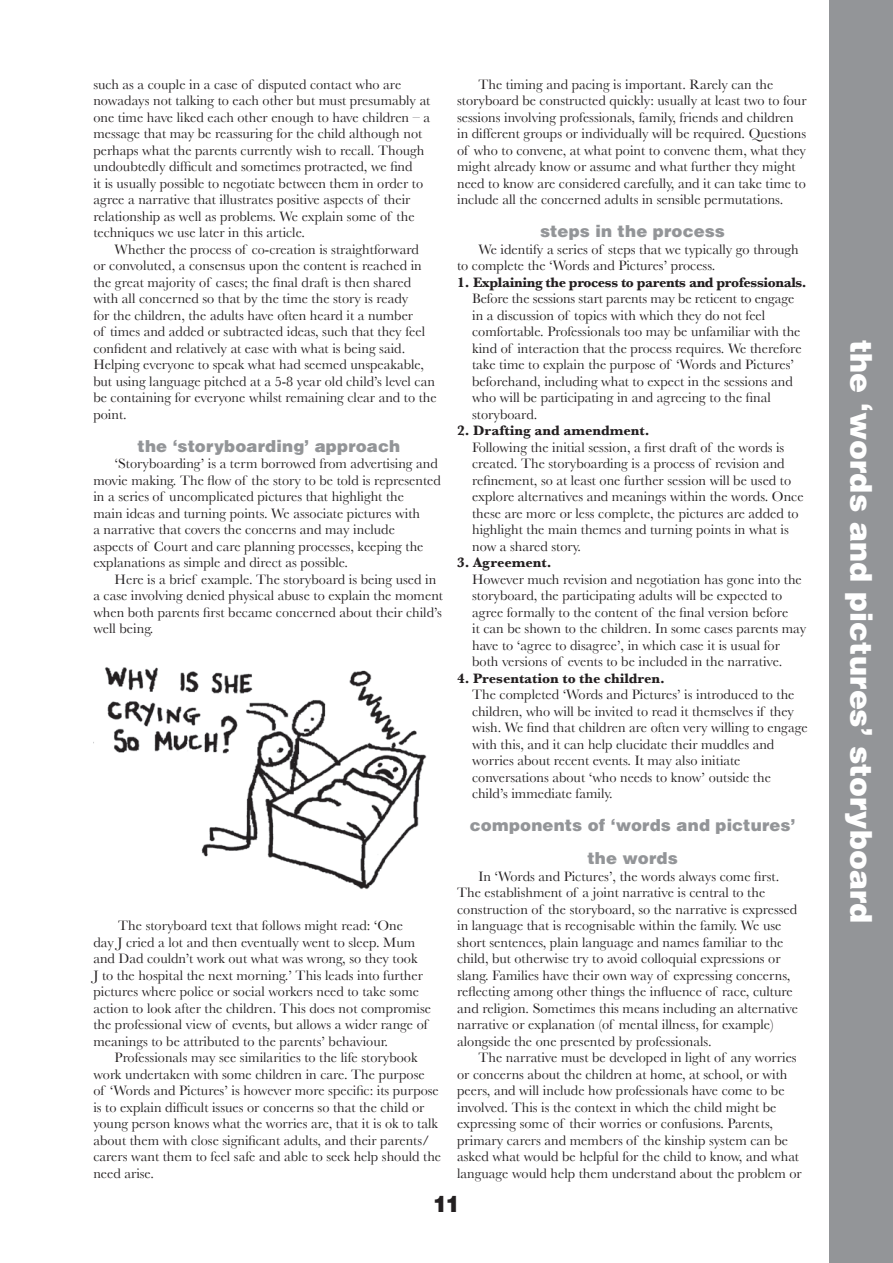
<style>
.page{position:relative;width:893px;height:1263px;background:#fff}
.page>*{position:absolute;margin:0;border:0;box-sizing:border-box;transform-origin:0 0}
.t1{font:900 30px "Helvetica LT Std";letter-spacing:.005em;color:#fff}
.t2{font:900 22.5px "Helvetica LT Std";color:#231f20}
.t3{font:900 16.5px/33px "Helvetica LT Std";letter-spacing:.01em;color:#939598;text-align:center}
.t4{font:14.25px/16.5px "Baskerville";color:#231f20}
.t5{font:700 14.25px "Baskerville";color:#231f20}
.t6{font:700 14.25px "Baskerville";letter-spacing:-.025em;color:#231f20}
</style>
<div class="page">
<div style="left:829px;top:0;width:63px;height:1263px;background:#939598"></div>
<img style="left:93px;top:667px;width:334px;height:222px">
<p class="t4" style="left:93px;top:76px;width:338px">such as a couple in a case of disputed contact who are nowadays not talking to each other but must presumably at one time have liked each other enough to have children – a message that may be reassuring for the child although not perhaps what the parents currently wish to recall. Though undoubtedly difficult and sometimes protracted, we find<br>it is usually possible to negotiate between them in order to agree a narrative that illustrates positive aspects of their relationship as well as problems. We explain some of the techniques we use later in this article.</p>
<p class="t4" style="left:93px;top:241px;width:345px;text-indent:21px">Whether the process of co-creation is straightforward<br>or convoluted, a consensus upon the content is reached in the great majority of cases; the final draft is then shared with all concerned so that by the time the story is ready<br>for the children, the adults have often heard it a number<br>of times and added or subtracted ideas, such that they feel confident and relatively at ease with what is being said.<br>Helping everyone to speak what had seemed unspeakable, but using language pitched at a 5-8 year old child’s level can be containing for everyone whilst remaining clear and to the point.</p>
<p class="t3" style="left:137px;top:431px;width:264px">the ‘storyboarding’ approach</p>
<p class="t4" style="left:93px;top:455px;width:349px;text-indent:21px">‘Storyboarding’ is a term borrowed from advertising and movie making. The flow of the story to be told is represented in a series of uncomplicated pictures that highlight the<br>main ideas and turning points. We associate pictures with<br>a narrative that covers the concerns and may include<br>aspects of Court and care planning processes, keeping the explanations as simple and direct as possible.</p>
<p class="t4" style="left:93px;top:571px;width:351px;text-indent:21px">Here is a brief example. The storyboard is being used in a case involving denied physical abuse to explain the moment when both parents first became concerned about their child’s well being.</p>
<p class="t4" style="left:93px;top:917px;width:339px;text-indent:25px">The storyboard text that follows might read: ‘One<br>day J cried a lot and then eventually went to sleep. Mum and Dad couldn’t work out what was wrong, so they took<br>J to the hospital the next morning.’ This leads into further pictures where police or social workers need to take some action to look after the children. This does not compromise the professional view of events, but allows a wider range of meanings to be attributed to the parents’ behaviour.</p>
<p class="t4" style="left:93px;top:1049px;width:349px;text-indent:21px">Professionals may see similarities to the life storybook work undertaken with some children in care. The purpose<br>of ‘Words and Pictures’ is however more specific: its purpose is to explain difficult issues or concerns so that the child or young person knows what the worries are, that it is ok to talk about them with close significant adults, and their parents/ carers want them to feel safe and able to seek help should the need arise.</p>
<p class="t4" style="left:457px;top:76px;width:351px;text-indent:21px">The timing and pacing is important. Rarely can the storyboard be constructed quickly: usually at least two to four sessions involving professionals, family, friends and children in different groups or individually will be required. Questions of who to convene, at what point to convene them, what they might already know or assume and what further they might need to know are considered carefully, and it can take time to include all the concerned adults in sensible permutations.</p>
<p class="t3" style="left:540px;top:217px;width:186px">steps in the process</p>
<p class="t4" style="left:457px;top:241px;width:343px;text-indent:21px">We identify a series of steps that we typically go through to complete the ‘Words and Pictures’ process.</p>
<p class="t6" style="left:457px;top:274px;width:351px">1. Explaining the process to parents and professionals.</p>
<p class="t4" style="left:472px;top:290px;width:331px">Before the sessions start parents may be reticent to engage in a discussion of topics with which they do not feel comfortable. Professionals too may be unfamiliar with the kind of interaction that the process requires. We therefore take time to explain the purpose of ‘Words and Pictures’ beforehand, including what to expect in the sessions and who will be participating in and agreeing to the final storyboard.</p>
<p class="t5" style="left:457px;top:423px;width:194px">2. Drafting and amendment.</p>
<p class="t4" style="left:472px;top:439px;width:333px">Following the initial session, a first draft of the words is created. The storyboarding is a process of revision and refinement, so at least one further session will be used to explore alternatives and meanings within the words. Once these are more or less complete, the pictures are added to highlight the main themes and turning points in what is now a shared story.</p>
<p class="t5" style="left:457px;top:555px;width:96px">3. Agreement.</p>
<p class="t4" style="left:472px;top:571px;width:336px">However much revision and negotiation has gone into the storyboard, the participating adults will be expected to agree formally to the content of the final version before<br>it can be shown to the children. In some cases parents may have to ‘agree to disagree’, in which case it is usual for both versions of events to be included in the narrative.</p>
<p class="t5" style="left:457px;top:670px;width:209px">4. Presentation to the children.</p>
<p class="t4" style="left:472px;top:686px;width:337px">The completed ‘Words and Pictures’ is introduced to the children, who will be invited to read it themselves if they wish. We find that children are often very willing to engage with this, and it can help elucidate their muddles and worries about recent events. It may also initiate conversations about ‘who needs to know’ outside the child’s immediate family.</p>
<p class="t3" style="left:470px;top:811px;width:327px">components of ‘words and pictures’ the words</p>
<p class="t4" style="left:457px;top:868px;width:342px;text-indent:21px">In ‘Words and Pictures’, the words always come first.<br>The establishment of a joint narrative is central to the construction of the storyboard, so the narrative is expressed in language that is recognisable within the family. We use short sentences, plain language and names familiar to the child, but otherwise try to avoid colloquial expressions or slang. Families have their own way of expressing concerns, reflecting among other things the influence of race, culture and religion. Sometimes this means including an alternative narrative or explanation (of mental illness, for example) alongside the one presented by professionals.</p>
<p class="t4" style="left:457px;top:1049px;width:346px;text-indent:21px">The narrative must be developed in light of any worries or concerns about the children at home, at school, or with peers, and will include how professionals have come to be involved. This is the context in which the child might be expressing some of their worries or confusions. Parents, primary carers and members of the kinship system can be asked what would be helpful for the child to know, and what language would help them understand about the problem or</p>
<h2 class="t2" style="left:432px;top:1196px;width:29px">11</h2>
<h1 class="t1" style="left:871px;top:340px;width:585px;rotate:90deg">the ‘words and pictures’ storyboard</h1>
</div>
